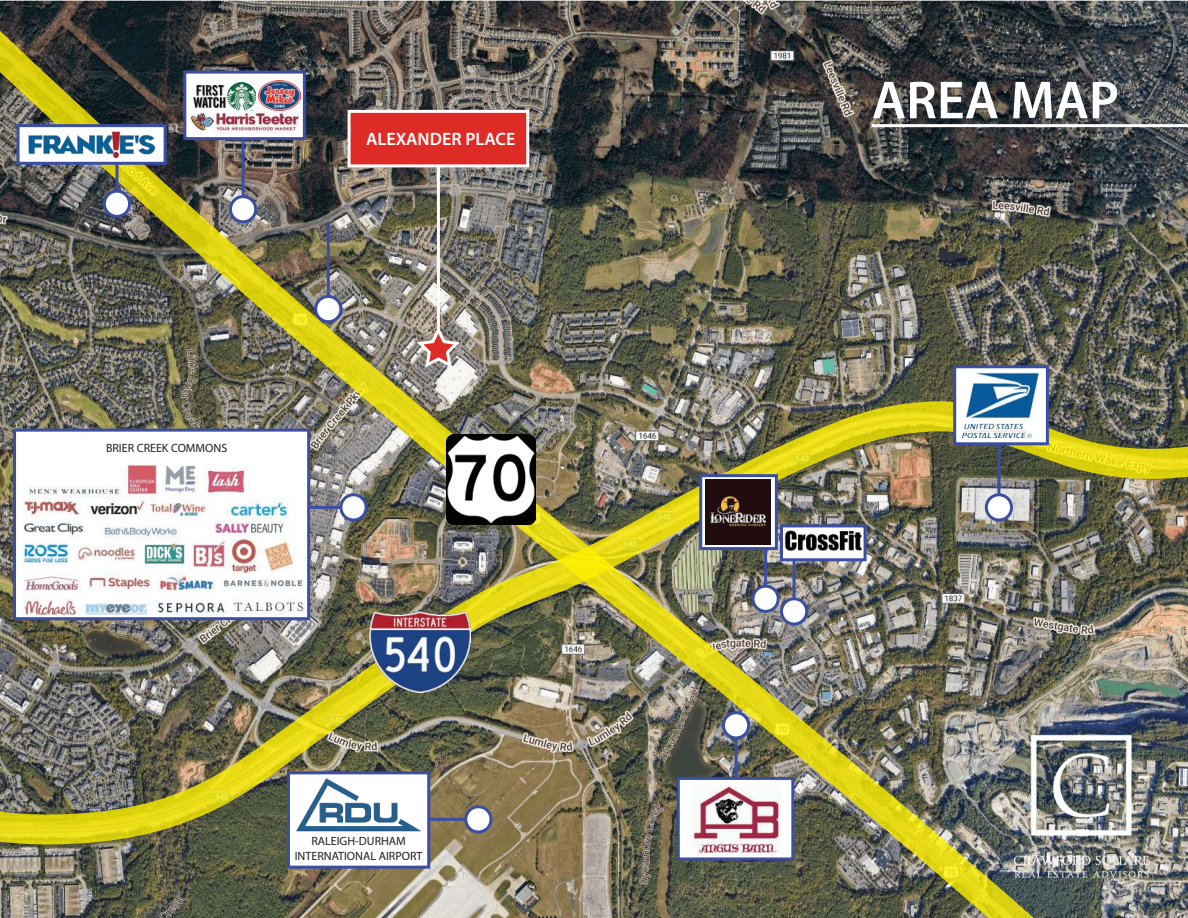
<style>
.page{position:relative;width:1188px;height:918px;background:#fff}
.page>*{position:absolute;margin:0;border:0;box-sizing:border-box;transform-origin:0 0}
.t1{font:600 54px "Myriad Pro";color:#fff}
.t2{font:600 18px "Myriad Pro";color:#fff}
.t3{font:12px/14.4px "Myriad Pro";color:#221f1f;text-align:center}
</style>
<div class="page">
<img style="left:0;top:1px;width:1188px;height:917px">
<img style="left:1092px;top:401px;width:96px;height:443px">
<img style="left:0;top:23px;width:1092px;height:895px">
<svg style="left:339px;top:493px;width:29px;height:29px"></svg>
<svg style="left:414px;top:326px;width:49px;height:44px"></svg>
<hr style="left:437px;top:122px;width:3px;height:210px;background:#fff">
<div style="left:349px;top:111px;width:179px;height:55px;background:#de2b26"></div>
<div style="left:348px;top:110px;width:181px;height:57px;border:3px solid #fff"></div>
<div style="left:103px;top:190px;width:28px;height:28px;background:#fff;border:3px solid #3c4ea1;border-radius:50%"></div>
<div style="left:229px;top:195px;width:28px;height:28px;background:#fff;border:3px solid #3c4ea1;border-radius:50%"></div>
<div style="left:314px;top:295px;width:28px;height:28px;background:#fff;border:3px solid #3c4ea1;border-radius:50%"></div>
<hr style="left:327px;top:222px;width:3px;height:74px;background:#3c4ea1">
<hr style="left:242px;top:123px;width:3px;height:74px;background:#3c4ea1">
<hr style="left:115px;top:132px;width:3px;height:59px;background:#3c4ea1">
<hr style="left:267px;top:506px;width:74px;height:3px;background:#3c4ea1">
<div style="left:13px;top:429px;width:297px;height:191px;background:#fff;border:3px solid #3c4ea1"></div>
<img style="left:18px;top:463px;width:287px;height:152px">
<div style="left:17px;top:124px;width:150px;height:41px;background:#fff;border:3px solid #3c4ea1"></div>
<img style="left:29px;top:132px;width:126px;height:25px">
<div style="left:183px;top:71px;width:123px;height:69px;background:#fff;border:3px solid #3c4ea1"></div>
<img style="left:189px;top:111px;width:111px;height:23px">
<img style="left:193px;top:86px;width:34px;height:21px">
<img style="left:227px;top:82px;width:29px;height:29px">
<img style="left:259px;top:81px;width:41px;height:30px">
<svg style="left:464px;top:805px;width:29px;height:28px"></svg>
<hr style="left:392px;top:818px;width:74px;height:3px;background:#3c4ea1">
<div style="left:287px;top:771px;width:143px;height:98px;background:#fff;border:3px solid #3c4ea1"></div>
<img style="left:297px;top:778px;width:123px;height:54px">
<div style="left:722px;top:711px;width:28px;height:28px;background:#fff;border:3px solid #3c4ea1;border-radius:50%"></div>
<hr style="left:735px;top:738px;width:3px;height:74px;background:#3c4ea1">
<div style="left:677px;top:777px;width:117px;height:83px;background:#fff;border:3px solid #3c4ea1"></div>
<img style="left:692px;top:786px;width:88px;height:67px">
<svg style="left:751px;top:585px;width:29px;height:28px"></svg>
<svg style="left:780px;top:597px;width:28px;height:29px"></svg>
<hr style="left:764px;top:512px;width:3px;height:74px;background:#3c4ea1">
<hr style="left:793px;top:526px;width:3px;height:74px;background:#3c4ea1">
<div style="left:699px;top:474px;width:79px;height:76px;background:#fff;border:3px solid #3c4ea1"></div>
<img style="left:706px;top:479px;width:65px;height:66px">
<div style="left:780px;top:524px;width:87px;height:37px;background:#fff;border:3px solid #3c4ea1"></div>
<img style="left:785px;top:530px;width:76px;height:21px">
<svg style="left:985px;top:493px;width:28px;height:29px"></svg>
<hr style="left:997px;top:421px;width:3px;height:74px;background:#3c4ea1">
<div style="left:953px;top:365px;width:96px;height:80px;background:#fff;border:3px solid #3c4ea1"></div>
<img style="left:962px;top:373px;width:78px;height:65px">
<img style="left:370px;top:611px;width:101px;height:81px">
<img style="left:446px;top:435px;width:90px;height:89px">
<img style="left:991px;top:717px;width:181px;height:180px">
<hr style="left:872px;top:124px;width:316px;height:3px;background:#fff">
<p class="t3" style="left:106px;top:441px;width:123px">BRIER CREEK COMMONS</p>
<h2 class="t2" style="left:366px;top:128px;width:151px">ALEXANDER PLACE</h2>
<p class="t3" style="left:295px;top:834px;width:129px">RALEIGH-DURHAM<br>INTERNATIONAL AIRPORT</p>
<h1 class="t1" style="left:872px;top:68px;width:249px">AREA MAP</h1>
</div>
